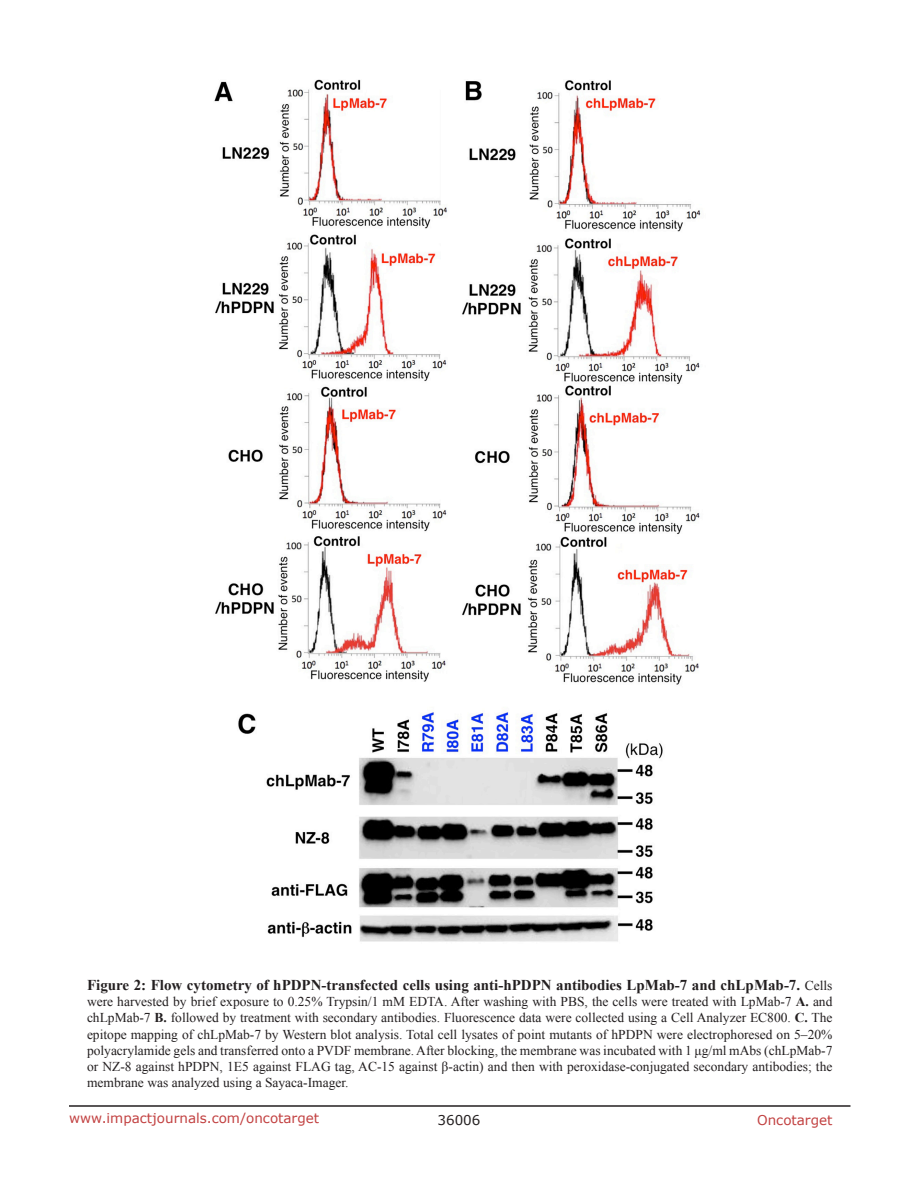
<style>
.page{position:relative;width:918px;height:1188px;background:#fff}
.page>*{position:absolute;margin:0;border:0;box-sizing:border-box;transform-origin:0 0}
.FigureText{font:700 15px "Times New Roman";color:#231f20}
.FigureText-2{font:13.5px/16.2px "Times New Roman";color:#231f20;text-align:justify}
.t1{font:13.5px "Verdana";color:#c24141}
.t2{font:13.5px "Verdana";color:#231f20}
.s1{font-weight:400;font-size:13.5px}
.s2{font-weight:700}
</style>
<div class="page">
<hr style="left:69px;top:1105px;width:781px;height:2px;background:#231f20">
<img style="left:214px;top:79px;width:487px;height:863px">
<p class="FigureText" style="left:87px;top:975px;width:747px">Figure 2: Flow cytometry of hPDPN-transfected cells using anti-hPDPN antibodies LpMab-7 and chLpMab-7. <span class="s1">Cells</span></p>
<p class="FigureText-2" style="left:87px;top:993px;width:747px">were harvested by brief exposure to 0.25% Trypsin/1 mM EDTA. After washing with PBS, the cells were treated with LpMab-7 <span class="s2">A.</span> and chLpMab-7 <span class="s2">B.</span> followed by treatment with secondary antibodies. Fluorescence data were collected using a Cell Analyzer EC800. <span class="s2">C.</span> The epitope mapping of chLpMab-7 by Western blot analysis. Total cell lysates of point mutants of hPDPN were electrophoresed on 5–20% polyacrylamide gels and transferred onto a PVDF membrane. After blocking, the membrane was incubated with 1 μg/ml mAbs (chLpMab-7 or NZ-8 against hPDPN, 1E5 against FLAG tag, AC-15 against β-actin) and then with peroxidase-conjugated secondary antibodies; the membrane was analyzed using a Sayaca-Imager.</p>
<p class="t1" style="left:69px;top:1109px;width:252px">www.impactjournals.com/oncotarget</p>
<p class="t2" style="left:438px;top:1111px;width:44px">36006</p>
<p class="t1" style="left:757px;top:1111px;width:77px">Oncotarget</p>
</div>
